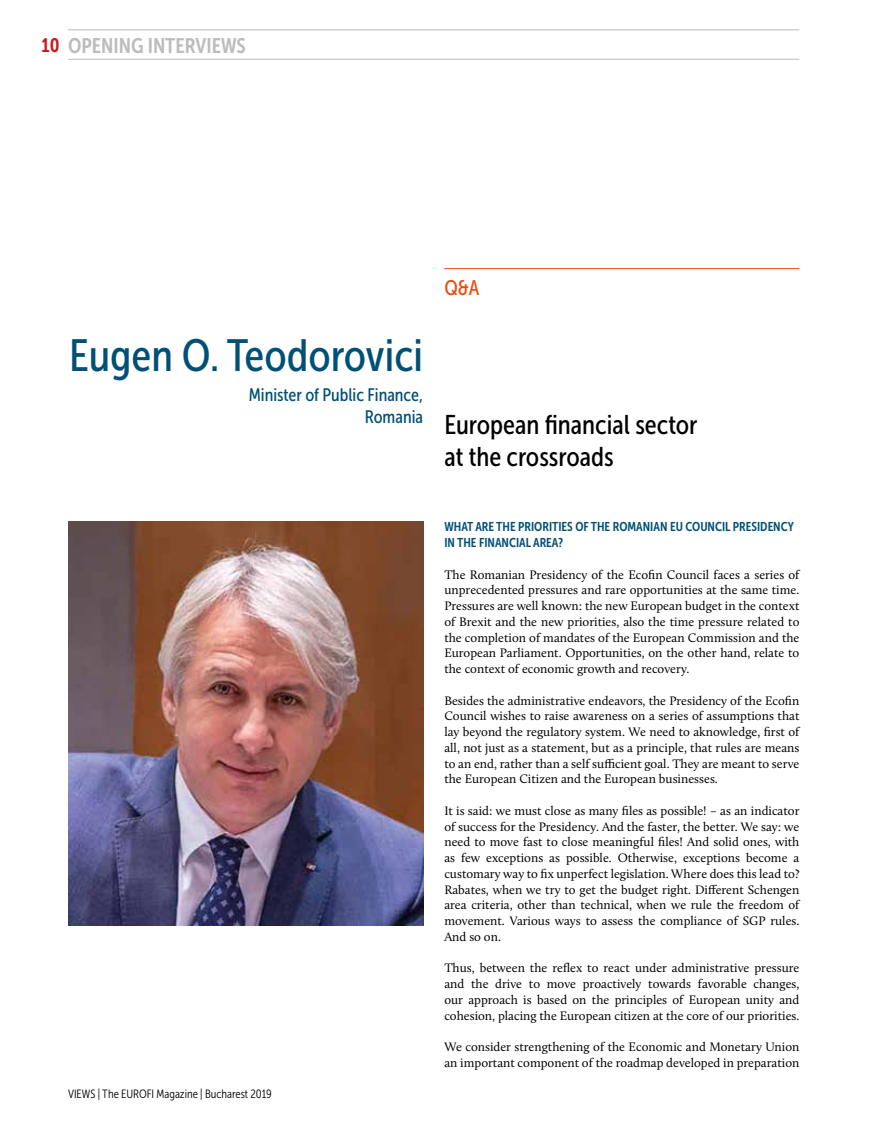
<style>
.page{position:relative;width:893px;height:1127px;background:#fff}
.page>*{position:absolute;margin:0;border:0;box-sizing:border-box;transform-origin:0 0}
.t1{font:45px "Museo Sans Cond 500";color:#005076}
.t2{font:27px/32.4px "Museo Sans Cond 500";color:#000}
.t3{font:21px "Museo Sans Cond 700";color:#bcbcbc}
.t4{font:21px "Museo Sans Cond 500";color:#e94e0f}
.t5{font:18px/21.6px "Museo Sans Cond 500";color:#005076;text-align:right}
.t6{font:12.75px/15.8px "Calluna";color:#000;text-align:justify}
.t7{font:12.75px/15.8px "Museo Sans Cond 700";color:#005076}
.t8{font:12px "Museo Sans Cond 300";color:#000}
.s1{font-size:19.5px;color:#cd171a}
</style>
<div class="page">
<hr style="left:68px;top:29px;width:731px;height:1px;background:#bcbcbc">
<hr style="left:68px;top:59px;width:731px;height:1px;background:#bcbcbc">
<hr style="left:444px;top:268px;width:355px;height:1px;background:#e94e0f">
<img style="left:68px;top:522px;width:355px;height:404px">
<h3 class="t3" style="left:41px;top:34px;width:206px"><span class="s1">10</span> OPENING INTERVIEWS</h3>
<h1 class="t1" style="left:69px;top:331px;width:355px">Eugen O. Teodorovici</h1>
<h3 class="t5" style="left:249px;top:384px;width:176px">Minister of Public Finance,<br>Romania</h3>
<h3 class="t4" style="left:444px;top:276px;width:36px">Q&amp;A</h3>
<h2 class="t2" style="left:444px;top:409px;width:255px">European financial sector at the crossroads</h2>
<p class="t8" style="left:68px;top:1087px;width:205px">VIEWS | The EUROFI Magazine | Bucharest 2019</p>
<p class="t7" style="left:444px;top:519px;width:351px">WHAT ARE THE PRIORITIES OF THE ROMANIAN EU COUNCIL PRESIDENCY<br>IN THE FINANCIAL AREA?</p>
<p class="t6" style="left:444px;top:566px;width:357px">The Romanian Presidency of the Ecofin Council faces a series of unprecedented pressures and rare opportunities at the same time.<br>Pressures are well known: the new European budget in the context of Brexit and the new priorities, also the time pressure related to the completion of mandates of the European Commission and the European Parliament. Opportunities, on the other hand, relate to the context of economic growth and recovery.</p>
<p class="t6" style="left:444px;top:692px;width:357px">Besides the administrative endeavors, the Presidency of the Ecofin Council wishes to raise awareness on a series of assumptions that lay beyond the regulatory system. We need to aknowledge, first of all, not just as a statement, but as a principle, that rules are means to an end, rather than a self sufficient goal. They are meant to serve the European Citizen and the European businesses.</p>
<p class="t6" style="left:444px;top:802px;width:357px">It is said: we must close as many files as possible! – as an indicator of success for the Presidency. And the faster, the better. We say: we need to move fast to close meaningful files! And solid ones, with as few exceptions as possible. Otherwise, exceptions become a customary way to fix unperfect legislation. Where does this lead to?<br>Rabates, when we try to get the budget right. Different Schengen area criteria, other than technical, when we rule the freedom of movement. Various ways to assess the compliance of SGP rules.<br>And so on.</p>
<p class="t6" style="left:444px;top:960px;width:357px">Thus, between the reflex to react under administrative pressure and the drive to move proactively towards favorable changes, our approach is based on the principles of European unity and cohesion, placing the European citizen at the core of our priorities.</p>
<p class="t6" style="left:444px;top:1039px;width:357px">We consider strengthening of the Economic and Monetary Union an important component of the roadmap developed in preparation</p>
</div>
